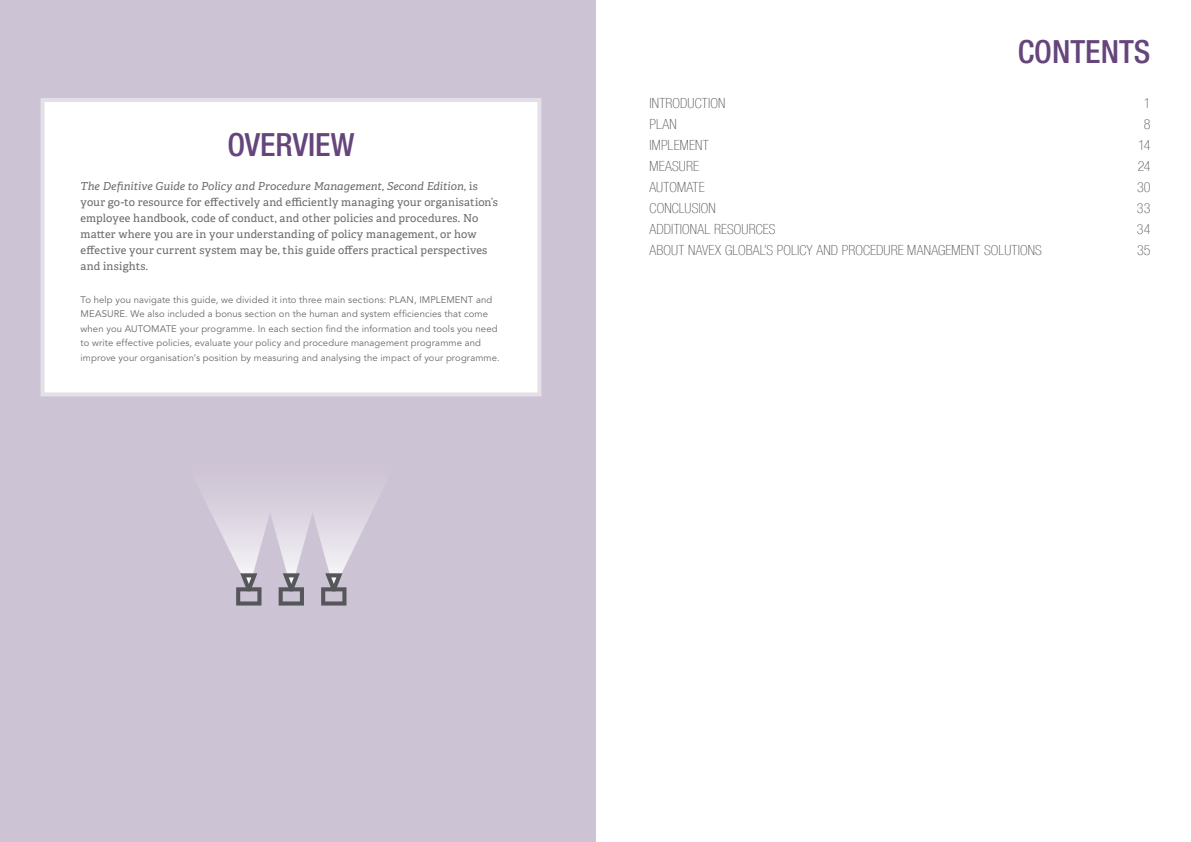
<style>
.page{position:relative;width:1191px;height:842px;background:#fff}
.page>*{position:absolute;margin:0;border:0;box-sizing:border-box;transform-origin:0 0}
.t1{font:500 condensed 32px "Helvetica Neue LT Com";color:#65457b}
.t2{font:100 condensed 14px "Helvetica Neue LT Com";letter-spacing:.01em;color:#55565a}
.t3{font:11px/16px "Adelle";letter-spacing:.015em;color:#68676a}
.t4{font:9.5px/14.5px "Avenir LT Std";letter-spacing:.015em;color:#68676a}
.s1{font-style:italic}
</style>
<div class="page">
<div style="left:0;top:0;width:595px;height:842px;background:#ccc3d4"></div>
<div style="left:42px;top:100px;width:497px;height:294px;background:#fff"></div>
<div style="left:40px;top:98px;width:501px;height:298px;border:4px solid #e5dfe8"></div>
<svg style="left:204px;top:497px;width:174px;height:108px"></svg>
<h1 class="t1" style="left:227px;top:126px;width:128px">OVERVIEW</h1>
<p class="t3" style="left:80px;top:178px;width:419px"><span class="s1">The Definitive Guide to Policy and Procedure Management, Second Edition,</span> is your go-to resource for effectively and efficiently managing your organisation’s employee handbook, code of conduct, and other policies and procedures. No matter where you are in your understanding of policy management, or how effective your current system may be, this guide offers practical perspectives and insights.</p>
<p class="t4" style="left:80px;top:293px;width:421px">To help you navigate this guide, we divided it into three main sections: PLAN, IMPLEMENT and MEASURE. We also included a bonus section on the human and system efficiencies that come when you AUTOMATE your programme. In each section find the information and tools you need to write effective policies, evaluate your policy and procedure management programme and improve your organisation’s position by measuring and analysing the impact of your programme.</p>
<h1 class="t1" style="left:1017px;top:33px;width:134px">CONTENTS</h1>
<h2 class="t2" style="left:649px;top:95px;width:77px">INTRODUCTION</h2>
<h2 class="t2" style="left:1143px;top:95px;width:8px">1</h2>
<h2 class="t2" style="left:649px;top:116px;width:29px">PLAN</h2>
<h2 class="t2" style="left:1143px;top:116px;width:8px">8</h2>
<h2 class="t2" style="left:649px;top:137px;width:61px">IMPLEMENT</h2>
<h2 class="t2" style="left:1138px;top:137px;width:14px">14</h2>
<h2 class="t2" style="left:649px;top:158px;width:51px">MEASURE</h2>
<h2 class="t2" style="left:1137px;top:158px;width:14px">24</h2>
<h2 class="t2" style="left:649px;top:179px;width:57px">AUTOMATE</h2>
<h2 class="t2" style="left:1137px;top:179px;width:15px">30</h2>
<h2 class="t2" style="left:649px;top:200px;width:68px">CONCLUSION</h2>
<h2 class="t2" style="left:1137px;top:200px;width:15px">33</h2>
<h2 class="t2" style="left:649px;top:221px;width:127px">ADDITIONAL RESOURCES</h2>
<h2 class="t2" style="left:1137px;top:221px;width:15px">34</h2>
<h2 class="t2" style="left:649px;top:242px;width:394px">ABOUT NAVEX GLOBAL’S POLICY AND PROCEDURE MANAGEMENT SOLUTIONS</h2>
<h2 class="t2" style="left:1137px;top:242px;width:15px">35</h2>
</div>
